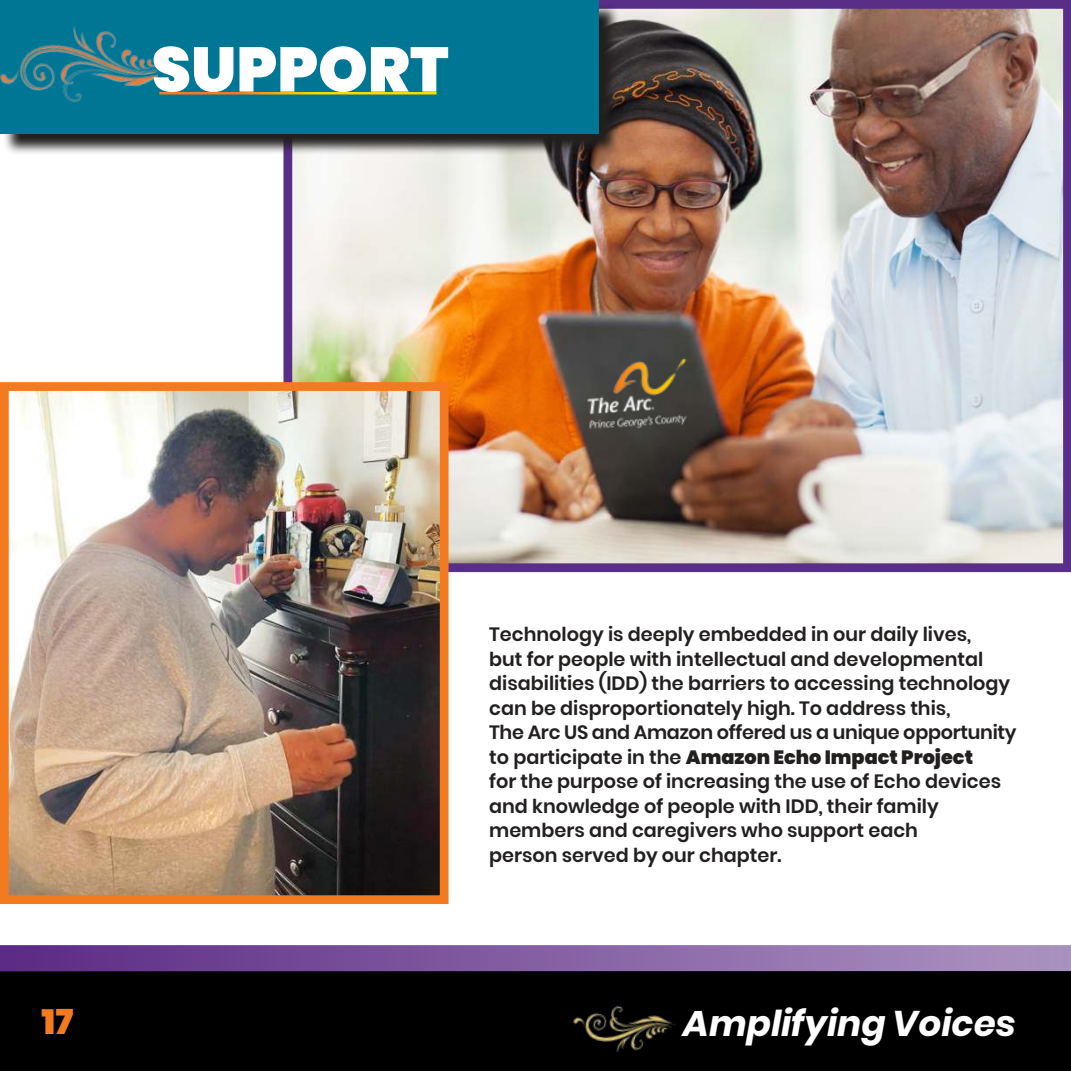
<style>
.page{position:relative;width:1071px;height:1071px;background:#fff}
.page>*{position:absolute;margin:0;border:0;box-sizing:border-box;transform-origin:0 0}
.t1{font:900 63px "Poppins";color:#fff}
.t2{font:italic 700 35.7px "Poppins";color:#fff}
.t3{font:900 35px "Poppins";color:#f47a1f}
.t4{font:600 19.25px/24.5px "Poppins";color:#221f1f}
.s1{font-weight:900}
</style>
<div class="page">
<img style="left:294px;top:10px;width:767px;height:552px">
<div style="left:284px;top:0;width:787px;height:572px;border:9px solid #592e86"></div>
<img style="left:562px;top:322px;width:166px;height:120px">
<div style="left:0;top:971px;width:1071px;height:100px;background:#000"></div>
<div style="left:0;top:945px;width:1071px;height:26px;background:linear-gradient(to right,#5b2a84,#ac94c1)"></div>
<svg style="left:3px;top:3px;width:617px;height:152px"></svg>
<div style="left:0;top:0;width:598px;height:133px;background:#007695"></div>
<img style="left:0;top:26px;width:163px;height:77px">
<img style="left:160px;top:92px;width:277px;height:2px">
<img style="left:10px;top:392px;width:429px;height:502px">
<div style="left:0;top:382px;width:449px;height:522px;border:9px solid #f47a1f"></div>
<img style="left:573px;top:1006px;width:103px;height:46px">
<h1 class="t1" style="left:152px;top:29px;width:299px">SUPPORT</h1>
<h3 class="t3" style="left:42px;top:999px;width:33px">17</h3>
<p class="t4" style="left:489px;top:622px;width:529px">Technology is deeply embedded in our daily lives,<br>but for people with intellectual and developmental disabilities (IDD) the barriers to accessing technology can be disproportionately high. To address this,<br>The Arc US and Amazon offered us a unique opportunity to participate in the <span class="s1">Amazon Echo Impact Project<br></span>for the purpose of increasing the use of Echo devices and knowledge of people with IDD, their family members and caregivers who support each<br>person served by our chapter.</p>
<h2 class="t2" style="left:683px;top:1007px;width:334px">Amplifying Voices</h2>
</div>
